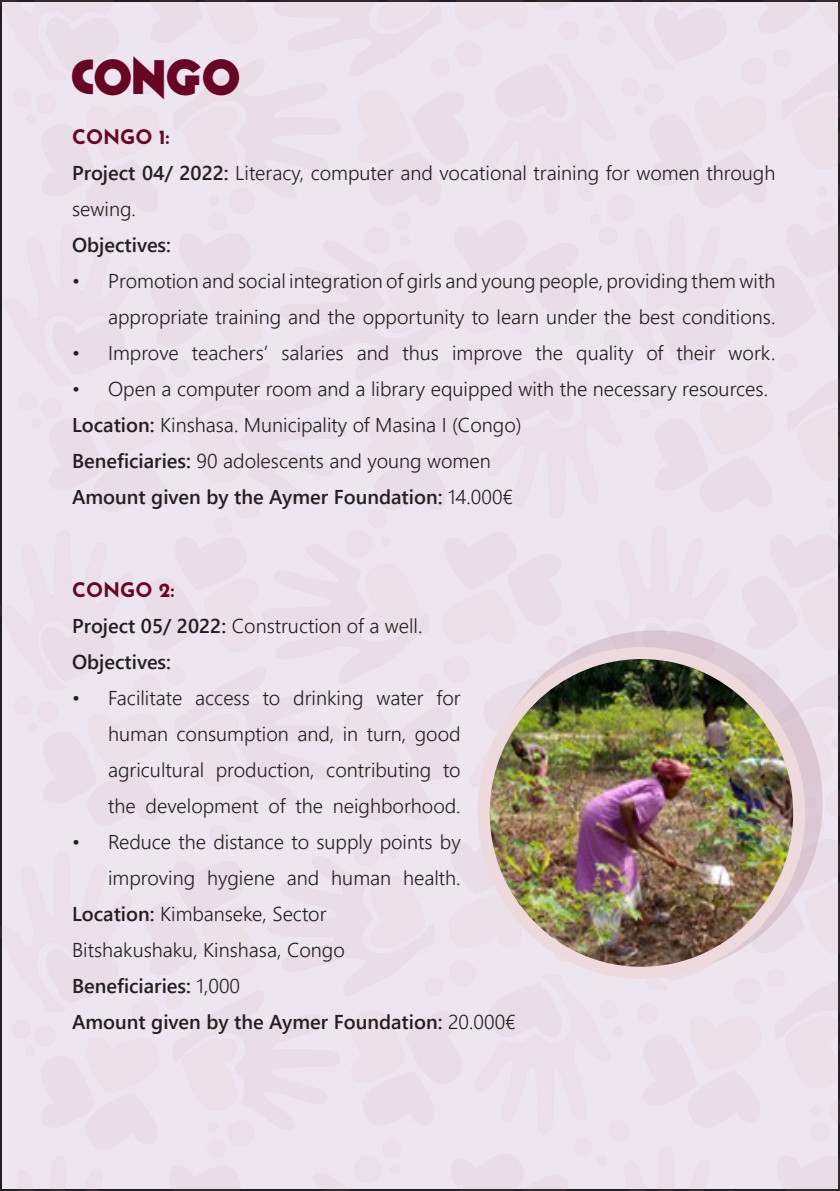
<style>
.page{position:relative;width:840px;height:1191px;background:#fff}
.page>*{position:absolute;margin:0;border:0;box-sizing:border-box;transform-origin:0 0}
.t1{font:800 48px "Geomancy";color:#690524}
.t2{font:300 20px/36px "Segoe UI";color:#231f20;text-align:right}
.t3{font:600 20px "Segoe UI";color:#231f20}
.t4{font:100 20px "Josefin Sans";color:#690524}
.s1{font-weight:600}
.s2{font-weight:300}
</style>
<div class="page">
<div style="left:0;top:0;width:839px;height:1191px;background:#ede5ef"></div>
<div style="left:487px;top:630px;width:335px;height:343px;background:#dcc6d1;border-radius:50%"></div>
<img style="left:483px;top:653px;width:315px;height:319px">
<div style="left:477px;top:647px;width:327px;height:331px;border:12px solid #eed9dc;border-radius:50%"></div>
<p class="t1" style="left:72px;top:41px;width:171px">CONGO</p>
<p class="t4" style="left:72px;top:122px;width:99px">CONGO 1:</p>
<p class="t2" style="left:72px;top:153px;width:704px;text-align:left"><span class="s1">Project 04/ 2022:</span> Literacy, computer and vocational training for women through sewing.</p>
<p class="t3" style="left:72px;top:226px;width:100px">Objectives:</p>
<p class="t2" style="left:72px;top:261px;width:704px">• Promotion and social integration of girls and young people, providing them with appropriate training and the opportunity to learn under the best conditions.</p>
<p class="t2" style="left:72px;top:333px;width:704px">• Improve teachers’ salaries and thus improve the quality of their work.</p>
<p class="t2" style="left:72px;top:369px;width:697px">• Open a computer room and a library equipped with the necessary resources.</p>
<p class="t2" style="left:72px;top:405px;width:451px"><span class="s1">Location:</span> Kinshasa. Municipality of Masina I (Congo)</p>
<p class="t2" style="left:72px;top:441px;width:420px"><span class="s1">Beneficiaries:</span> 90 adolescents and young women</p>
<p class="t3" style="left:72px;top:478px;width:442px">Amount given by the Aymer Foundation: <span class="s2">14.000€</span></p>
<p class="t4" style="left:72px;top:575px;width:104px">CONGO 2:</p>
<p class="t2" style="left:72px;top:605px;width:352px"><span class="s1">Project 05/ 2022:</span> Construction of a well.</p>
<p class="t3" style="left:72px;top:643px;width:100px">Objectives:</p>
<p class="t2" style="left:108px;top:677px;width:354px;text-align:justify;text-indent:-36px">• Facilitate access to drinking water for human consumption and, in turn, good agricultural production, contributing to the development of the neighborhood.</p>
<p class="t2" style="left:72px;top:821px;width:390px">• Reduce the distance to supply points by improving hygiene and human health.</p>
<p class="t2" style="left:72px;top:893px;width:256px"><span class="s1">Location:</span> Kimbanseke, Sector</p>
<p class="t2" style="left:72px;top:929px;width:274px">Bitshakushaku, Kinshasa, Congo</p>
<p class="t3" style="left:72px;top:967px;width:169px">Beneficiaries: <span class="s2">1,000</span></p>
<p class="t3" style="left:72px;top:1003px;width:445px">Amount given by the Aymer Foundation: <span class="s2">20.000€</span></p>
</div>
